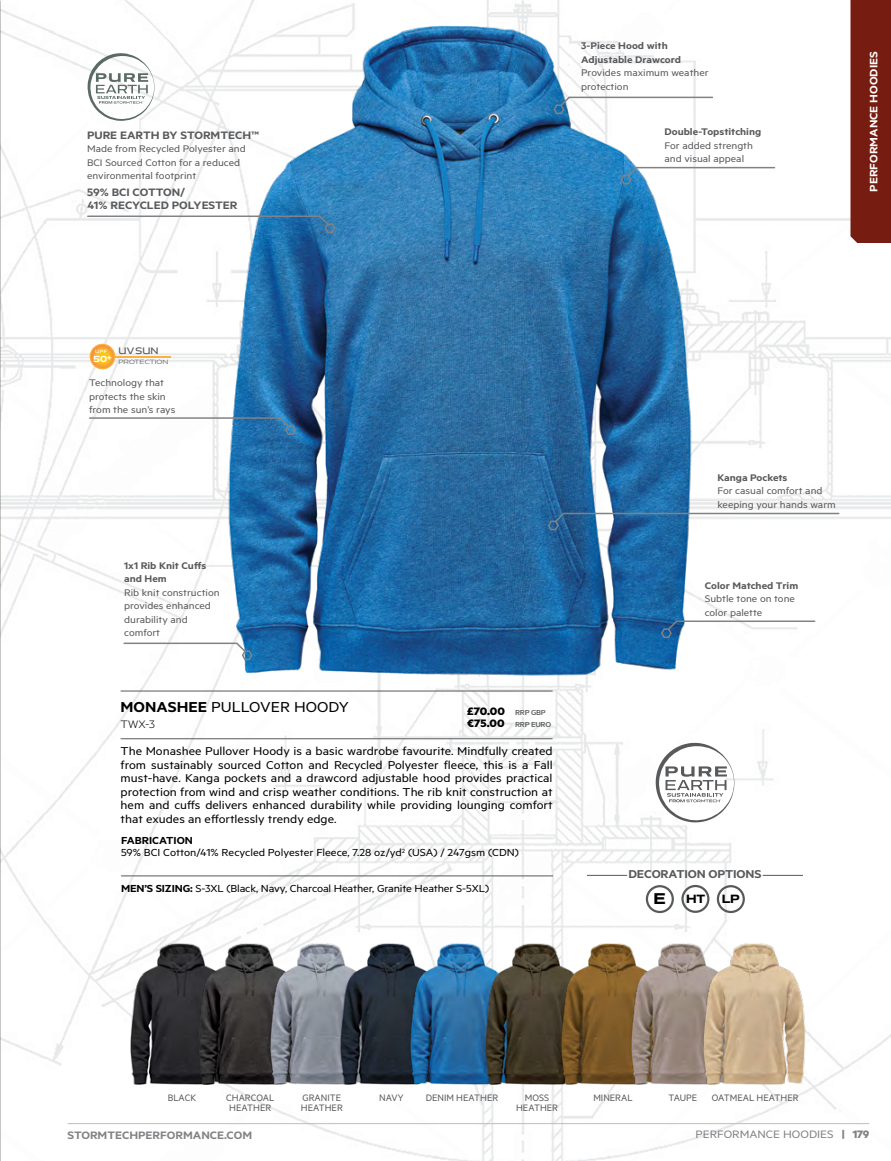
<style>
.page{position:relative;width:891px;height:1161px;background:#fff}
.page>*{position:absolute;margin:0;border:0;box-sizing:border-box;transform-origin:0 0}
.t1{font:16.2px "Metric";color:#000;scale:1.11 1}
.t2{font:12.9px/13.5px "Metric";color:#000;text-align:justify;scale:1.11 1}
.t3{font:600 12.9px "Metric";letter-spacing:-.01em;color:#58595b;scale:1.11 1}
.t4{font:600 12.15px/13.5px "Metric";color:#58595b;scale:1.11 1}
.t5{font:600 12.15px "Metric";color:#808285;scale:1.11 1}
.t6{font:12.15px "Metric";color:#808285;scale:1.11 1}
.t7{font:600 12.15px "Metric";color:#fff;scale:1.11 1}
.t8{font:700 12.15px "Metric";color:#000;scale:1.11 1}
.t9{font:300 12.15px "Metric";color:#000;scale:1.11 1}
.t10{font:11.55px/12.8px "Metric";letter-spacing:-.01em;color:#000;scale:1.11 1}
.t11{font:700 11.1px "Aero";letter-spacing:-.03em;color:#000}
.t12{font:10.8px/13.5px "Metric";color:#58595b;scale:1.11 1}
.t13{font:600 10.8px/13.5px "Metric";color:#58595b;scale:1.11 1}
.t14{font:10.5px/10.5px "Metric";color:#58595b}
.t15{font:500 8.55px "Aero";color:#58595b}
.t16{font:500 8.1px "Metric";letter-spacing:-.03em;color:#58595b;scale:1.11 1}
.t17{font:700 8.1px "Aero";color:#fff}
.t18{font:5.55px "Aero";color:#58595b;scale:1.11 1}
.t19{font:500 4.2px "Aero";color:#fff}
.s1{font-size:7.2px}
.s2{font-weight:600}
.s3{font-weight:500;font-size:8.1px;color:#58595b}
.s4{font-weight:700;font-size:12.15px;color:#000}
.s5{font-size:14.4px}
.s6{font-weight:700}
</style>
<div class="page">
<img style="left:1px;top:0;width:890px;height:1161px">
<img style="left:0;top:0;width:1px;height:1161px">
<hr style="left:121px;top:876px;width:432px;height:1px;background:#58595b">
<hr style="left:121px;top:738px;width:432px;height:1px;background:#58595b">
<hr style="left:121px;top:691px;width:432px;height:1px;background:#58595b">
<hr style="left:587px;top:875px;width:40px;height:1px;background:#58595b">
<hr style="left:763px;top:875px;width:40px;height:1px;background:#58595b">
<svg style="left:646px;top:885px;width:28px;height:28px"></svg>
<svg style="left:681px;top:885px;width:28px;height:28px"></svg>
<svg style="left:717px;top:885px;width:28px;height:28px"></svg>
<svg style="left:655px;top:743px;width:79px;height:80px"></svg>
<img style="left:123px;top:935px;width:68px;height:157px">
<img style="left:191px;top:935px;width:72px;height:157px">
<img style="left:263px;top:935px;width:70px;height:157px">
<img style="left:333px;top:935px;width:70px;height:157px">
<img style="left:403px;top:935px;width:75px;height:157px">
<img style="left:478px;top:935px;width:76px;height:157px">
<img style="left:554px;top:935px;width:70px;height:157px">
<img style="left:624px;top:935px;width:72px;height:157px">
<img style="left:696px;top:935px;width:118px;height:157px">
<img style="left:128px;top:1px;width:654px;height:714px">
<svg style="left:547px;top:512px;width:293px;height:19px"></svg>
<svg style="left:123px;top:642px;width:130px;height:19px"></svg>
<svg style="left:86px;top:215px;width:250px;height:19px"></svg>
<svg style="left:553px;top:96px;width:161px;height:19px"></svg>
<svg style="left:620px;top:166px;width:156px;height:19px"></svg>
<svg style="left:660px;top:620px;width:156px;height:19px"></svg>
<svg style="left:87px;top:53px;width:68px;height:68px"></svg>
<svg style="left:88px;top:417px;width:209px;height:19px"></svg>
<hr style="left:115px;top:356px;width:56px;height:1px;background:#fbb040">
<div style="left:90px;top:344px;width:25px;height:25px;background:#fbb040;border-radius:50%"></div>
<svg style="left:91px;top:345px;width:23px;height:23px"></svg>
<hr style="left:68px;top:1123px;width:801px;height:1px;background:#bcbec0">
<div style="left:850px;top:0;width:41px;height:243px;background:#761c11"></div>
<p class="t4" style="left:87px;top:128px;width:157px">PURE EARTH BY STORMTECH™</p>
<p class="t12" style="left:87px;top:142px;width:145px">Made from Recycled Polyester and<br>BCI Sourced Cotton for a reduced environmental footprint</p>
<p class="t4" style="left:87px;top:185px;width:137px">59% BCI COTTON/<br>41% RECYCLED POLYESTER</p>
<p class="t13" style="left:581px;top:39px;width:91px">3-Piece Hood with<br>Adjustable Drawcord</p>
<p class="t12" style="left:581px;top:66px;width:116px">Provides maximum weather protection</p>
<p class="t13" style="left:664px;top:125px;width:89px">Double-Topstitching</p>
<p class="t12" style="left:664px;top:138px;width:81px">For added strength and visual appeal</p>
<p class="t7" style="left:866px;top:192px;width:128px;rotate:-90deg">PERFORMANCE HOODIES</p>
<p class="t15" style="left:119px;top:346px;width:41px">UV SUN</p>
<p class="t18" style="left:119px;top:358px;width:46px">PROTECTION</p>
<p class="t12" style="left:89px;top:376px;width:79px">Technology that protects the skin from the sun’s rays</p>
<p class="t19" style="left:95px;top:349px;width:13px">UPF</p>
<p class="t17" style="left:93px;top:354px;width:20px">50<span class="s1">+</span></p>
<p class="t13" style="left:124px;top:558px;width:75px">1x1 Rib Knit Cuffs and Hem</p>
<p class="t12" style="left:124px;top:585px;width:87px">Rib knit construction provides enhanced durability and comfort</p>
<p class="t1" style="left:121px;top:698px;width:207px"><span class="s2">MONASHEE</span> PULLOVER HOODY</p>
<p class="t9" style="left:121px;top:718px;width:32px">TWX-3</p>
<p class="t8" style="left:467px;top:704px;width:72px">£70.00 <span class="s3">RRP GBP</span></p>
<p class="t16" style="left:467px;top:720px;width:77px"><span class="s4">€75.00</span> RRP EURO</p>
<p class="t2" style="left:121px;top:744px;width:391px">The Monashee Pullover Hoody is a basic wardrobe favourite. Mindfully created from sustainably sourced Cotton and Recycled Polyester fleece, this is a Fall must-have. Kanga pockets and a drawcord adjustable hood provides practical protection from wind and crisp weather conditions. The rib knit construction at hem and cuffs delivers enhanced durability while providing lounging comfort that exudes an effortlessly trendy edge.</p>
<p class="t10" style="left:121px;top:833px;width:360px"><span class="s2">FABRICATION<br></span>59% BCI Cotton/41% Recycled Polyester Fleece, 7.28 oz/yd<sup>2</sup> (USA) / 247gsm (CDN)</p>
<p class="t10" style="left:121px;top:882px;width:333px"><span class="s2">MEN’S SIZING:</span> S-3XL (Black, Navy, Charcoal Heather, Granite Heather S-5XL)</p>
<p class="t13" style="left:717px;top:471px;width:65px">Kanga Pockets</p>
<p class="t12" style="left:717px;top:484px;width:108px">For casual comfort and keeping your hands warm</p>
<p class="t13" style="left:705px;top:578px;width:86px">Color Matched Trim</p>
<p class="t12" style="left:705px;top:592px;width:83px">Subtle tone on tone color palette</p>
<p class="t3" style="left:628px;top:866px;width:121px">DECORATION OPTIONS</p>
<p class="t11" style="left:628px;top:892px;width:76px"><span class="s5">E EE</span>HT HT</p>
<p class="t11" style="left:689px;top:892px;width:81px">SP SPSPLP LPLP</p>
<p class="t11" style="left:686px;top:892px;width:21px">HT</p>
<p class="t14" style="left:168px;top:1092px;width:30px">BLACK</p>
<p class="t14" style="left:226px;top:1092px;width:50px">CHARCOAL<br>HEATHER</p>
<p class="t14" style="left:301px;top:1092px;width:43px">GRANITE<br>HEATHER</p>
<p class="t14" style="left:379px;top:1092px;width:26px">NAVY</p>
<p class="t14" style="left:426px;top:1092px;width:74px">DENIM HEATHER</p>
<p class="t14" style="left:516px;top:1092px;width:43px;text-align:center">MOSS<br>HEATHER</p>
<p class="t14" style="left:593px;top:1092px;width:41px">MINERAL</p>
<p class="t14" style="left:668px;top:1092px;width:30px">TAUPE</p>
<p class="t14" style="left:712px;top:1092px;width:88px">OATMEAL HEATHER</p>
<p class="t5" style="left:68px;top:1128px;width:168px">STORMTECHPERFORMANCE.COM</p>
<p class="t6" style="left:696px;top:1127px;width:158px">PERFORMANCE HOODIES <span class="s6">| 179</span></p>
</div>
